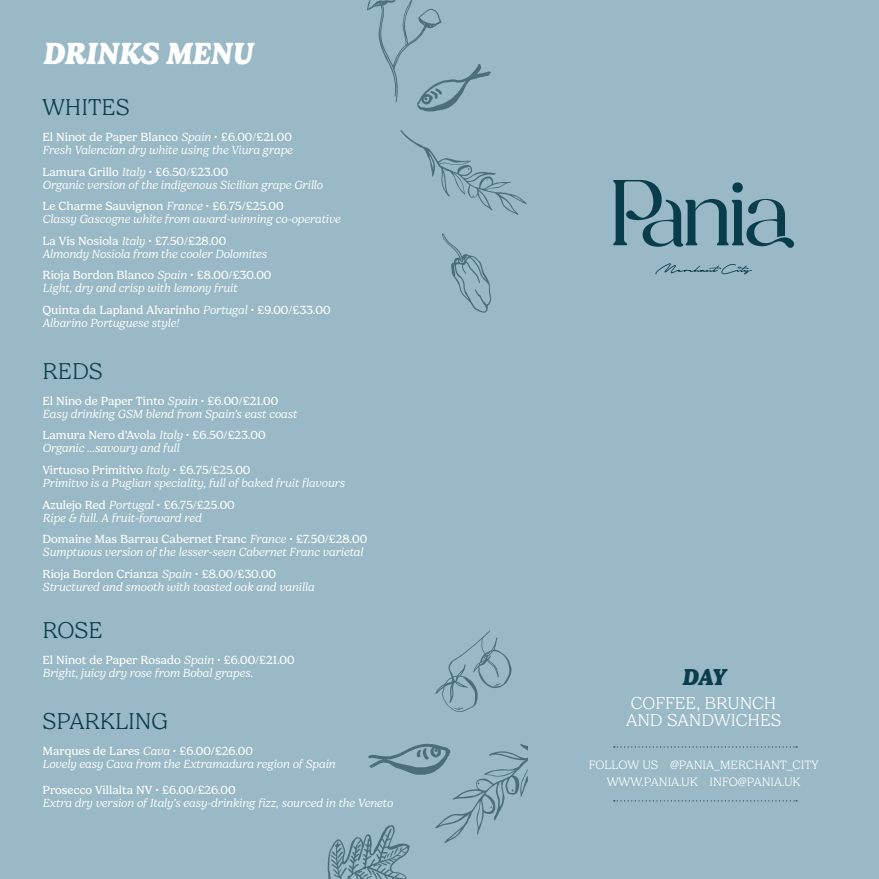
<style>
.page{position:relative;width:879px;height:879px;background:#98b9c5}
.page>*{position:absolute;margin:0;border:0;box-sizing:border-box;transform-origin:0 0}
.t1{font:italic 700 31.1px "Gelica";color:#fff}
.t2{font:italic 700 23.4px "Gelica";color:#0a3d4b}
.t3{font:200 23.3px "Gelica";color:#0a3d4b}
.t4{font:200 17.6px/16.5px "Gelica";color:#fff}
.t5{font:200 12.3px "Gelica";color:#fff}
.t6{font:italic 300 12px/13px "Gelica";color:#fff}
.t7{font:12px/13px "Gelica";color:#fff}
.s1{font-weight:400;font-style:normal}
.s2{font-weight:300;font-style:italic}
</style>
<div class="page">
<svg style="left:655px;top:263px;width:97px;height:11px"></svg>
<svg style="left:613px;top:180px;width:181px;height:68px"></svg>
<svg style="left:614px;top:746px;width:183px;height:1px"></svg>
<svg style="left:614px;top:800px;width:183px;height:1px"></svg>
<svg style="left:701px;top:779px;width:5px;height:6px"></svg>
<svg style="left:661px;top:762px;width:6px;height:6px"></svg>
<svg style="left:400px;top:130px;width:127px;height:85px"></svg>
<svg style="left:442px;top:233px;width:49px;height:80px"></svg>
<svg style="left:435px;top:630px;width:76px;height:82px"></svg>
<svg style="left:327px;top:743px;width:200px;height:136px"></svg>
<svg style="left:367px;top:0;width:124px;height:111px"></svg>
<p class="t1" style="left:43px;top:35px;width:212px">DRINKS MENU</p>
<p class="t3" style="left:43px;top:95px;width:89px">WHITES</p>
<p class="t6" style="left:43px;top:131px;width:252px"><span class="s1">El Ninot de Paper Blanco</span> Spain <span class="s1">• £6.00/£21.00<br></span>Fresh Valencian dry white using the Viura grape</p>
<p class="t6" style="left:43px;top:165px;width:282px"><span class="s1">Lamura Grillo</span> Italy <span class="s1">• £6.50/£23.00<br></span>Organic version of the indigenous Sicilian grape Grillo</p>
<p class="t6" style="left:43px;top:200px;width:300px"><span class="s1">Le Charme Sauvignon</span> France <span class="s1">• £6.75/£25.00<br></span>Classy Gascogne white from award-winning co-operative</p>
<p class="t6" style="left:43px;top:234px;width:226px"><span class="s1">La Vis Nosiola</span> Italy <span class="s1">• £7.50/£28.00<br></span>Almondy Nosiola from the cooler Dolomites</p>
<p class="t6" style="left:43px;top:269px;width:230px"><span class="s1">Rioja Bordon Blanco</span> Spain <span class="s1">• £8.00/£30.00<br></span>Light, dry and crisp with lemony fruit</p>
<p class="t7" style="left:43px;top:303px;width:289px">Quinta da Lapland Alvarinho <span class="s2">Portugal</span> • £9.00/£33.00<br><span class="s2">Albarino Portuguese style!</span></p>
<p class="t3" style="left:43px;top:358px;width:62px">REDS</p>
<p class="t6" style="left:43px;top:394px;width:256px"><span class="s1">El Nino de Paper Tinto</span> Spain <span class="s1">• £6.00/£21.00<br></span>Easy drinking GSM blend from Spain’s east coast</p>
<p class="t7" style="left:43px;top:429px;width:224px">Lamura Nero d’Avola <span class="s2">Italy</span> • £6.50/£23.00<br><span class="s2">Organic …savoury and full</span></p>
<p class="t6" style="left:43px;top:463px;width:304px"><span class="s1">Virtuoso Primitivo</span> Italy <span class="s1">• £6.75/£25.00<br></span>Primitvo is a Puglian speciality, full of baked fruit flavours</p>
<p class="t6" style="left:43px;top:498px;width:194px"><span class="s1">Azulejo Red</span> Portugal <span class="s1">• £6.75/£25.00<br></span>Ripe &amp; full. A fruit-forward red</p>
<p class="t6" style="left:43px;top:532px;width:326px"><span class="s1">Domaine Mas Barrau Cabernet Franc</span> France <span class="s1">• £7.50/£28.00<br></span>Sumptuous version of the lesser-seen Cabernet Franc varietal</p>
<p class="t6" style="left:43px;top:567px;width:273px"><span class="s1">Rioja Bordon Crianza</span> Spain <span class="s1">• £8.00/£30.00<br></span>Structured and smooth with toasted oak and vanilla</p>
<p class="t3" style="left:43px;top:617px;width:62px">ROSE</p>
<p class="t6" style="left:43px;top:653px;width:254px"><span class="s1">El Ninot de Paper Rosado</span> Spain <span class="s1">• £6.00/£21.00<br></span>Bright, juicy dry rose from Bobal grapes.</p>
<p class="t3" style="left:43px;top:708px;width:127px">SPARKLING</p>
<p class="t6" style="left:43px;top:744px;width:294px"><span class="s1">Marques de Lares</span> Cava <span class="s1">• £6.00/£26.00<br></span>Lovely easy Cava from the Extramadura region of Spain</p>
<p class="t6" style="left:43px;top:783px;width:352px"><span class="s1">Prosecco Villalta NV • £6.00/£26.00<br></span>Extra dry version of Italy’s easy-drinking fizz, sourced in the Veneto</p>
<p class="t2" style="left:682px;top:664px;width:45px">DAY</p>
<p class="t4" style="left:626px;top:695px;width:157px">COFFEE, BRUNCH<br>AND SANDWICHES</p>
<p class="t5" style="left:589px;top:758px;width:231px">FOLLOW US @PANIA_MERCHANT_CITY</p>
<p class="t5" style="left:607px;top:775px;width:195px">WWW.PANIA.UK INFO@PANIA.UK</p>
</div>
